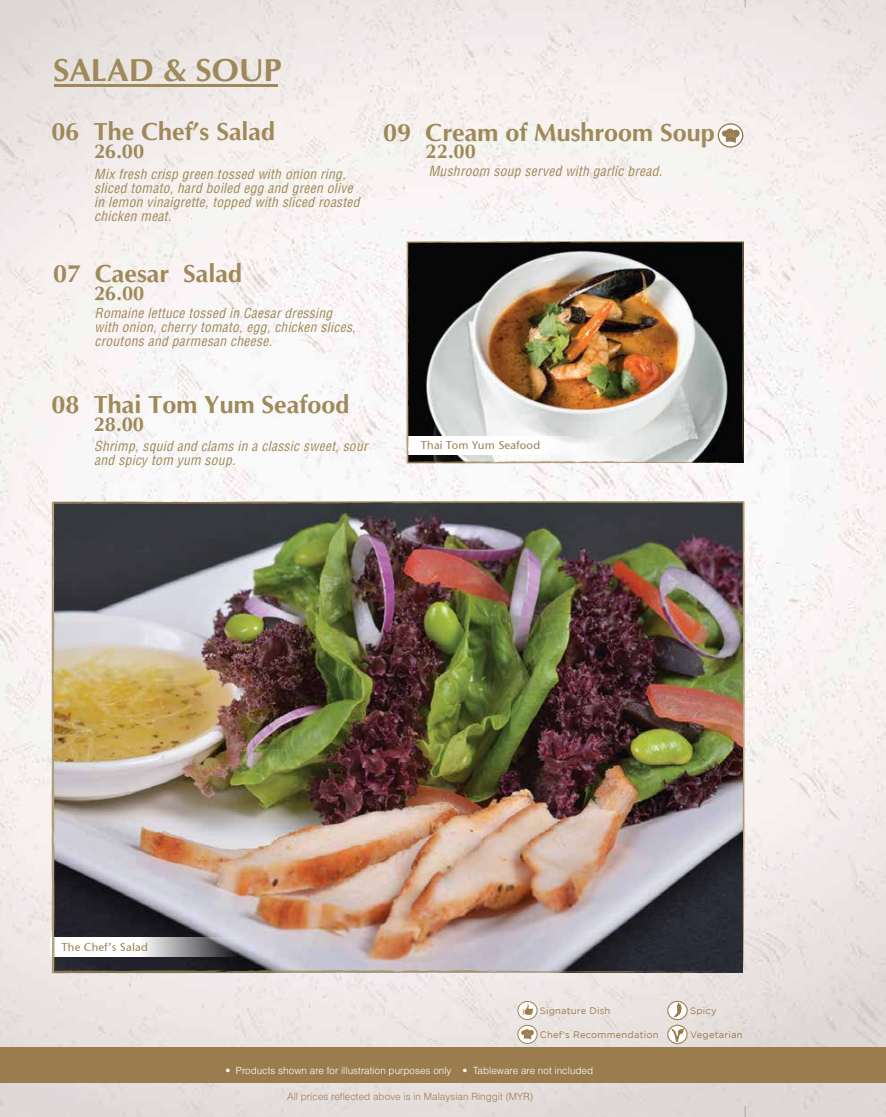
<style>
.page{position:relative;width:886px;height:1117px;background:#fff}
.page>*{position:absolute;margin:0;border:0;box-sizing:border-box;transform-origin:0 0}
.t1{font:700 32.38px "Optima";color:#9f8958}
.t2{font:700 25.12px "Optima";color:#9f8958}
.t3{font:700 20.12px "Optima";color:#9f8958}
.t4{font:italic condensed 13.5px/14.1px "Helvetica";letter-spacing:.02em;color:#9f8958}
.t5{font:11.25px "Stone Sans ITCTT Medium";letter-spacing:.02em;color:#9a7c4f}
.t6{font:300 10px "Helvetica";color:#fff}
.t7{font:300 10px "Helvetica";color:#9a7c4f}
.t8{font:9.38px "Gotham";letter-spacing:.02em;color:#9a7c4f}
</style>
<div class="page">
<img style="left:0;top:0;width:886px;height:1116px">
<div style="left:0;top:1046px;width:886px;height:35px;background:#9a7c4f"></div>
<svg style="left:667px;top:1000px;width:21px;height:43px"></svg>
<svg style="left:517px;top:1000px;width:20px;height:43px"></svg>
<hr style="left:54px;top:84px;width:223px;height:3px;background:#9f8958">
<svg style="left:718px;top:123px;width:25px;height:25px"></svg>
<img style="left:406px;top:241px;width:338px;height:222px">
<svg style="left:731px;top:462px;width:13px;height:1px"></svg>
<img style="left:52px;top:501px;width:693px;height:472px">
<svg style="left:719px;top:971px;width:26px;height:1px"></svg>
<svg style="left:528px;top:970px;width:14px;height:1px"></svg>
<svg style="left:481px;top:969px;width:11px;height:2px"></svg>
<h1 class="t1" style="left:53px;top:52px;width:230px">SALAD &amp; SOUP</h1>
<h2 class="t2" style="left:51px;top:118px;width:225px">06 The Chef’s Salad</h2>
<h3 class="t3" style="left:94px;top:140px;width:52px">26.00</h3>
<p class="t4" style="left:94px;top:166px;width:267px">Mix fresh crisp green tossed with onion ring, sliced tomato, hard boiled egg and green olive in lemon vinaigrette, topped with sliced roasted chicken meat.</p>
<h2 class="t2" style="left:53px;top:260px;width:190px">07 Caesar Salad</h2>
<h3 class="t3" style="left:94px;top:282px;width:52px">26.00</h3>
<p class="t4" style="left:94px;top:306px;width:263px">Romaine lettuce tossed in Caesar dressing with onion, cherry tomato, egg, chicken slices, croutons and parmesan cheese.</p>
<h2 class="t2" style="left:383px;top:118px;width:333px">09 Cream of Mushroom Soup</h2>
<h3 class="t3" style="left:426px;top:141px;width:52px">22.00</h3>
<p class="t4" style="left:429px;top:164px;width:235px">Mushroom soup served with garlic bread.</p>
<h2 class="t2" style="left:51px;top:390px;width:299px">08 Thai Tom Yum Seafood</h2>
<h3 class="t3" style="left:94px;top:412px;width:52px">28.00</h3>
<p class="t4" style="left:94px;top:438px;width:275px">Shrimp, squid and clams in a classic sweet, sour and spicy tom yum soup.</p>
<p class="t5" style="left:421px;top:438px;width:121px">Thai Tom Yum Seafood</p>
<p class="t5" style="left:56px;top:936px;width:106px">Seafood Aglio - Olio</p>
<p class="t5" style="left:61px;top:940px;width:88px">The Chef’s Salad</p>
<p class="t8" style="left:540px;top:1004px;width:72px">Signature Dish</p>
<p class="t8" style="left:690px;top:1004px;width:28px">Spicy</p>
<p class="t8" style="left:540px;top:1028px;width:120px">Chef‘s Recommendation</p>
<p class="t8" style="left:690px;top:1028px;width:54px">Vegetarian</p>
<p class="t6" style="left:225px;top:1063px;width:369px">• Products shown are for illustration purposes only • Tableware are not included</p>
<p class="t7" style="left:287px;top:1090px;width:248px">All prices reflected above is in Malaysian Ringgit (MYR)</p>
</div>
